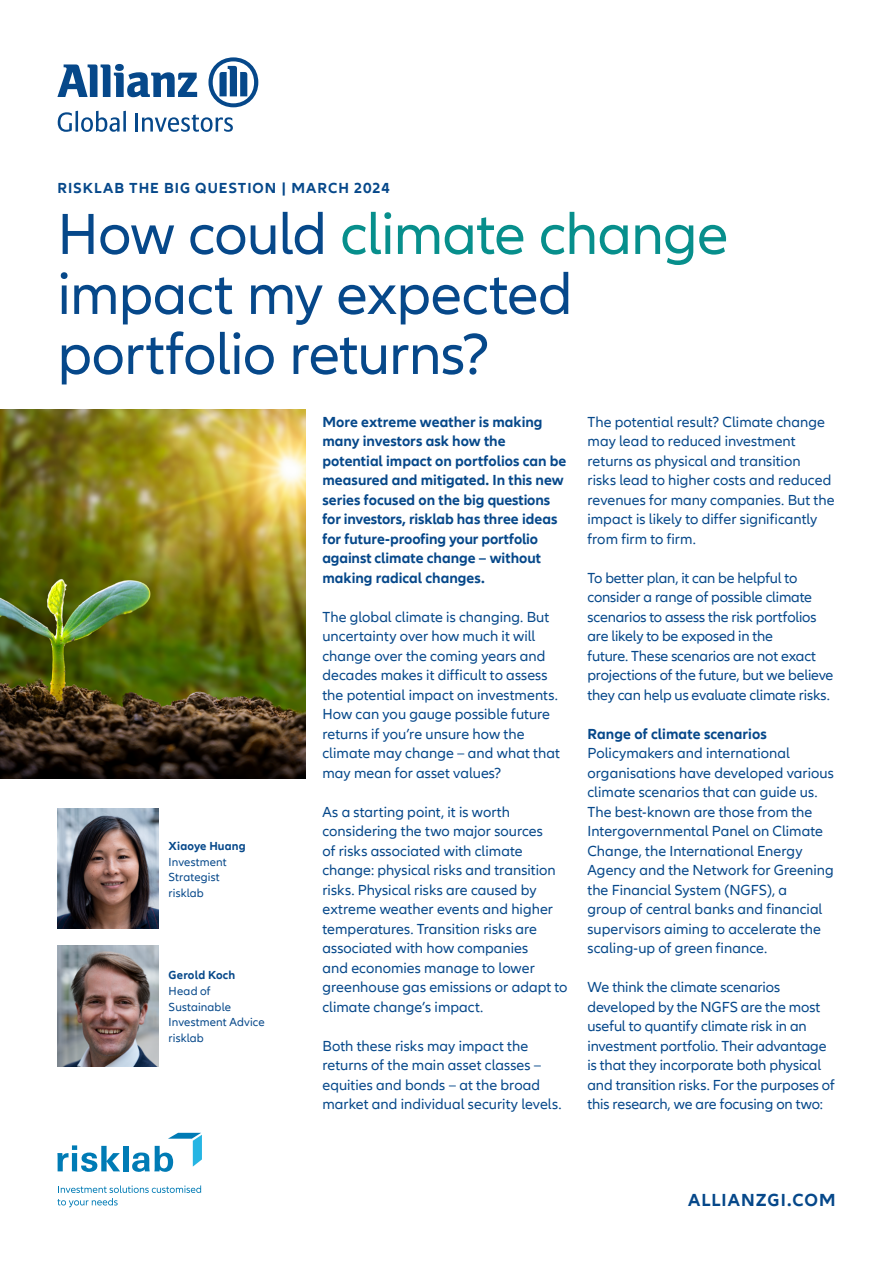
<style>
.page{position:relative;width:893px;height:1263px;background:#fff}
.page>*{position:absolute;margin:0;border:0;box-sizing:border-box;transform-origin:0 0}
.t1{font:60px/60px "Allianz Neo";letter-spacing:-.015em;color:#06488a}
.t2{font:700 18px "Allianz Neo";letter-spacing:.06em;color:#06488a}
.t3{font:15px/19.5px "Allianz Neo";color:#06488a}
.t4{font:700 15px/19.5px "Allianz Neo";color:#06488a}
.t5{font:700 15px "Allianz Neo";letter-spacing:.07em;color:#06488a}
.t6{font:12px/15.6px "Allianz Neo";letter-spacing:.01em;color:#06488a}
.t7{font:700 12px "Allianz Neo";letter-spacing:.015em;color:#06488a}
.s1{color:#078f8c}
</style>
<div class="page">
<svg style="left:57px;top:1145px;width:63px;height:27px"></svg>
<div style="left:123px;top:1146px;width:5px;height:25px;background:#007bb5"></div>
<svg style="left:132px;top:1133px;width:70px;height:39px"></svg>
<svg style="left:57px;top:1185px;width:144px;height:22px"></svg>
<img style="left:0;top:409px;width:305px;height:369px">
<img style="left:57px;top:946px;width:101px;height:120px">
<img style="left:57px;top:809px;width:101px;height:120px">
<svg style="left:57px;top:64px;width:140px;height:33px"></svg>
<svg style="left:208px;top:57px;width:50px;height:50px"></svg>
<svg style="left:58px;top:112px;width:14px;height:20px"></svg>
<hr style="left:76px;top:111px;width:2px;height:21px;background:#06488a">
<svg style="left:81px;top:111px;width:39px;height:21px"></svg>
<hr style="left:123px;top:111px;width:3px;height:21px;background:#06488a">
<hr style="left:135px;top:113px;width:3px;height:19px;background:#06488a">
<svg style="left:142px;top:115px;width:91px;height:17px"></svg>
<p class="t5" style="left:57px;top:180px;width:334px">RISKLAB THE BIG QUESTION | MARCH 2024</p>
<h1 class="t1" style="left:57px;top:206px;width:672px">How could <span class="s1">climate change </span>impact my expected portfolio returns?</h1>
<p class="t7" style="left:169px;top:839px;width:79px">Xiaoye Huang</p>
<p class="t6" style="left:169px;top:854px;width:60px">Investment<br>Strategist risklab</p>
<p class="t7" style="left:169px;top:968px;width:68px">Gerold Koch</p>
<p class="t6" style="left:169px;top:983px;width:98px">Head of<br>Sustainable<br>Investment Advice risklab</p>
<p class="t4" style="left:322px;top:412px;width:245px">More extreme weather is making many investors ask how the potential impact on portfolios can be measured and mitigated. In this new series focused on the big questions for investors, risklab has three ideas for future-proofing your portfolio against climate change – without making radical changes.</p>
<p class="t3" style="left:322px;top:607px;width:239px">The global climate is changing. But uncertainty over how much it will change over the coming years and decades makes it difficult to assess the potential impact on investments.<br>How can you gauge possible future returns if you’re unsure how the climate may change – and what that may mean for asset values?</p>
<p class="t3" style="left:322px;top:802px;width:247px">As a starting point, it is worth considering the two major sources<br>of risks associated with climate change: physical risks and transition risks. Physical risks are caused by extreme weather events and higher temperatures. Transition risks are associated with how companies<br>and economies manage to lower greenhouse gas emissions or adapt to climate change’s impact.</p>
<p class="t3" style="left:322px;top:1036px;width:241px">Both these risks may impact the returns of the main asset classes – equities and bonds – at the broad market and individual security levels.</p>
<p class="t3" style="left:587px;top:412px;width:249px">The potential result? Climate change may lead to reduced investment returns as physical and transition<br>risks lead to higher costs and reduced revenues for many companies. But the impact is likely to differ significantly from firm to firm.</p>
<p class="t3" style="left:587px;top:568px;width:247px">To better plan, it can be helpful to consider a range of possible climate scenarios to assess the risk portfolios are likely to be exposed in the<br>future. These scenarios are not exact projections of the future, but we believe they can help us evaluate climate risks.</p>
<p class="t4" style="left:587px;top:724px;width:181px">Range of climate scenarios</p>
<p class="t3" style="left:587px;top:744px;width:248px">Policymakers and international organisations have developed various climate scenarios that can guide us.<br>The best-known are those from the Intergovernmental Panel on Climate Change, the International Energy Agency and the Network for Greening the Financial System (NGFS), a<br>group of central banks and financial supervisors aiming to accelerate the scaling-up of green finance.</p>
<p class="t3" style="left:587px;top:978px;width:249px">We think the climate scenarios developed by the NGFS are the most useful to quantify climate risk in an investment portfolio. Their advantage is that they incorporate both physical and transition risks. For the purposes of this research, we are focusing on two:</p>
<p class="t2" style="left:688px;top:1189px;width:149px">ALLIANZGI.COM</p>
</div>
